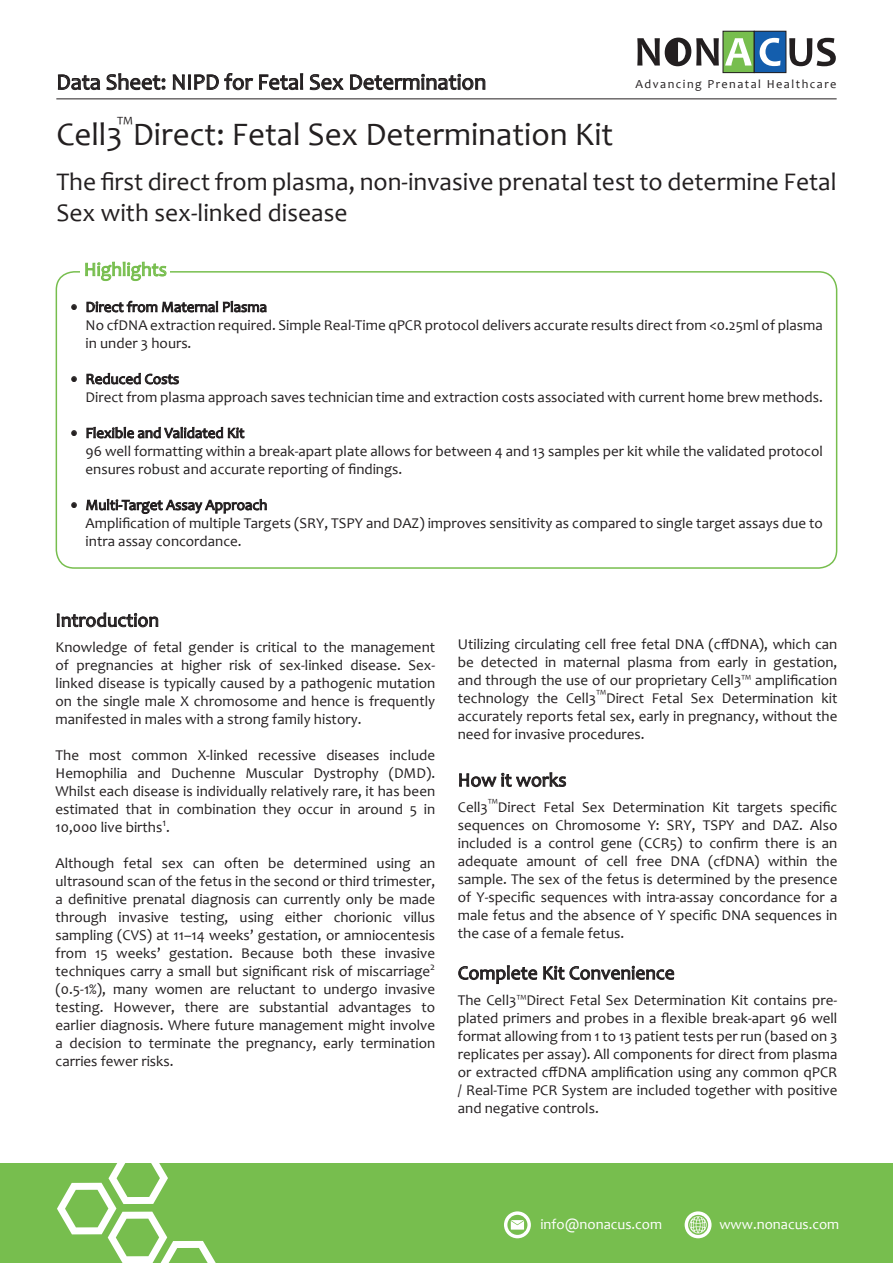
<style>
.page{position:relative;width:893px;height:1263px;background:#fff}
.page>*{position:absolute;margin:0;border:0;box-sizing:border-box;transform-origin:0 0}
.t1{font:33px "Candara";color:#231f20}
.t2{font:25.5px/30.6px "Candara";color:#231f20}
.t3{font:22.5px "Candara";color:#231f20}
.t4{font:19.5px "Candara";color:#231f20}
.t5{font:19.5px "Candara";color:#77be4e}
.t6{font:15px/18px "Candara";color:#231f20;text-align:justify}
.t7{font:14.7px "Candara";color:#fff}
.t8{font:12.3px "Candara";letter-spacing:.12em;color:#231f20}
</style>
<div class="page">
<div style="left:0;top:1163px;width:893px;height:100px;background:#77be4e"></div>
<svg style="left:504px;top:1211px;width:27px;height:27px"></svg>
<svg style="left:685px;top:1211px;width:26px;height:27px"></svg>
<svg style="left:57px;top:1163px;width:159px;height:100px"></svg>
<div style="left:723px;top:31px;width:31px;height:42px;background:#77be4e"></div>
<div style="left:723px;top:31px;width:31px;height:42px;border:1px solid #231f20"></div>
<div style="left:754px;top:31px;width:32px;height:42px;background:#145ead"></div>
<div style="left:754px;top:31px;width:32px;height:42px;border:1px solid #231f20"></div>
<svg style="left:725px;top:38px;width:27px;height:28px"></svg>
<svg style="left:760px;top:38px;width:20px;height:28px"></svg>
<svg style="left:789px;top:38px;width:47px;height:28px"></svg>
<svg style="left:637px;top:38px;width:82px;height:28px"></svg>
<hr style="left:56px;top:98px;width:781px;height:1px;background:#231f20">
<div style="left:56px;top:271px;width:781px;height:298px;border:2px solid #77be4e;border-radius:18px"></div>
<div style="left:81px;top:261px;width:89px;height:24px;background:#fff"></div>
<svg style="left:85px;top:262px;width:81px;height:19px"></svg>
<svg style="left:72px;top:304px;width:5px;height:6px"></svg>
<svg style="left:87px;top:301px;width:179px;height:11px"></svg>
<svg style="left:72px;top:376px;width:5px;height:6px"></svg>
<svg style="left:87px;top:373px;width:92px;height:11px"></svg>
<svg style="left:72px;top:430px;width:5px;height:6px"></svg>
<svg style="left:87px;top:427px;width:157px;height:11px"></svg>
<svg style="left:72px;top:502px;width:5px;height:6px"></svg>
<svg style="left:86px;top:499px;width:181px;height:15px"></svg>
<svg style="left:58px;top:75px;width:42px;height:15px"></svg>
<svg style="left:107px;top:73px;width:58px;height:17px"></svg>
<svg style="left:173px;top:73px;width:80px;height:17px"></svg>
<svg style="left:259px;top:73px;width:44px;height:17px"></svg>
<svg style="left:310px;top:75px;width:33px;height:15px"></svg>
<svg style="left:350px;top:74px;width:135px;height:16px"></svg>
<svg style="left:57px;top:613px;width:101px;height:14px"></svg>
<svg style="left:459px;top:772px;width:107px;height:15px"></svg>
<svg style="left:458px;top:965px;width:79px;height:19px"></svg>
<svg style="left:543px;top:966px;width:131px;height:14px"></svg>
<h3 class="t3" style="left:56px;top:73px;width:432px">Data Sheet: NIPD for Fetal Sex Determination</h3>
<p class="t8" style="left:636px;top:79px;width:202px">Advancing Prenatal Healthcare</p>
<h1 class="t1" style="left:56px;top:121px;width:559px">Cell3 <sup>™</sup>Direct: Fetal Sex Determination Kit</h1>
<h2 class="t2" style="left:56px;top:169px;width:782px">The first direct from plasma, non-invasive prenatal test to determine Fetal<br>Sex with sex-linked disease</h2>
<h3 class="t5" style="left:84px;top:261px;width:85px">Highlights</h3>
<p class="t6" style="left:86px;top:299px;width:739px;text-align:left;text-indent:-16px">• Direct from Maternal Plasma<br>No cfDNA extraction required. Simple Real-Time qPCR protocol delivers accurate results direct from &lt;0.25ml of plasma in under 3 hours.</p>
<p class="t6" style="left:86px;top:371px;width:739px;text-indent:-16px">• Reduced Costs<br>Direct from plasma approach saves technician time and extraction costs associated with current home brew methods.</p>
<p class="t6" style="left:86px;top:425px;width:739px;text-align:left;text-indent:-16px">• Flexible and Validated Kit<br>96 well formatting within a break-apart plate allows for between 4 and 13 samples per kit while the validated protocol ensures robust and accurate reporting of findings.</p>
<p class="t6" style="left:86px;top:497px;width:739px;text-align:left;text-indent:-16px">• Multi-Target Assay Approach<br>Amplification of multiple Targets (SRY, TSPY and DAZ) improves sensitivity as compared to single target assays due to intra assay concordance.</p>
<h3 class="t4" style="left:56px;top:612px;width:105px">Introduction</h3>
<p class="t6" style="left:56px;top:640px;width:381px">Knowledge of fetal gender is critical to the management of pregnancies at higher risk of sex-linked disease. Sex&shy;linked disease is typically caused by a pathogenic mutation on the single male X chromosome and hence is frequently manifested in males with a strong family history.</p>
<p class="t6" style="left:56px;top:748px;width:381px">The most common X-linked recessive diseases include Hemophilia and Duchenne Muscular Dystrophy (DMD).<br>Whilst each disease is individually relatively rare, it has been estimated that in combination they occur in around 5 in 10,000 live births<sup>1</sup>.</p>
<p class="t6" style="left:56px;top:856px;width:381px">Although fetal sex can often be determined using an ultrasound scan of the fetus in the second or third trimester, a definitive prenatal diagnosis can currently only be made through invasive testing, using either chorionic villus sampling (CVS) at 11–14 weeks’ gestation, or amniocentesis from 15 weeks’ gestation. Because both these invasive techniques carry a small but significant risk of miscarriage<sup>2 </sup>(0.5-1%), many women are reluctant to undergo invasive testing. However, there are substantial advantages to earlier diagnosis. Where future management might involve a decision to terminate the pregnancy, early termination carries fewer risks.</p>
<p class="t6" style="left:458px;top:637px;width:381px">Utilizing circulating cell free fetal DNA (cffDNA), which can be detected in maternal plasma from early in gestation, and through the use of our proprietary Cell3™ amplification technology the Cell3™Direct Fetal Sex Determination kit accurately reports fetal sex, early in pregnancy, without the need for invasive procedures.</p>
<h3 class="t4" style="left:458px;top:772px;width:110px">How it works</h3>
<p class="t6" style="left:458px;top:799px;width:381px">Cell3™Direct Fetal Sex Determination Kit targets specific sequences on Chromosome Y: SRY, TSPY and DAZ. Also included is a control gene (CCR5) to confirm there is an adequate amount of cell free DNA (cfDNA) within the sample. The sex of the fetus is determined by the presence of Y-specific sequences with intra-assay concordance for a male fetus and the absence of Y specific DNA sequences in the case of a female fetus.</p>
<h3 class="t4" style="left:458px;top:965px;width:218px">Complete Kit Convenience</h3>
<p class="t6" style="left:458px;top:992px;width:381px">The Cell3™Direct Fetal Sex Determination Kit contains pre&shy;plated primers and probes in a flexible break-apart 96 well format allowing from 1 to 13 patient tests per run (based on 3 replicates per assay). All components for direct from plasma or extracted cffDNA amplification using any common qPCR / Real-Time PCR System are included together with positive and negative controls.</p>
<p class="t7" style="left:540px;top:1218px;width:123px">info@nonacus.com</p>
<p class="t7" style="left:719px;top:1218px;width:121px">www.nonacus.com</p>
</div>
